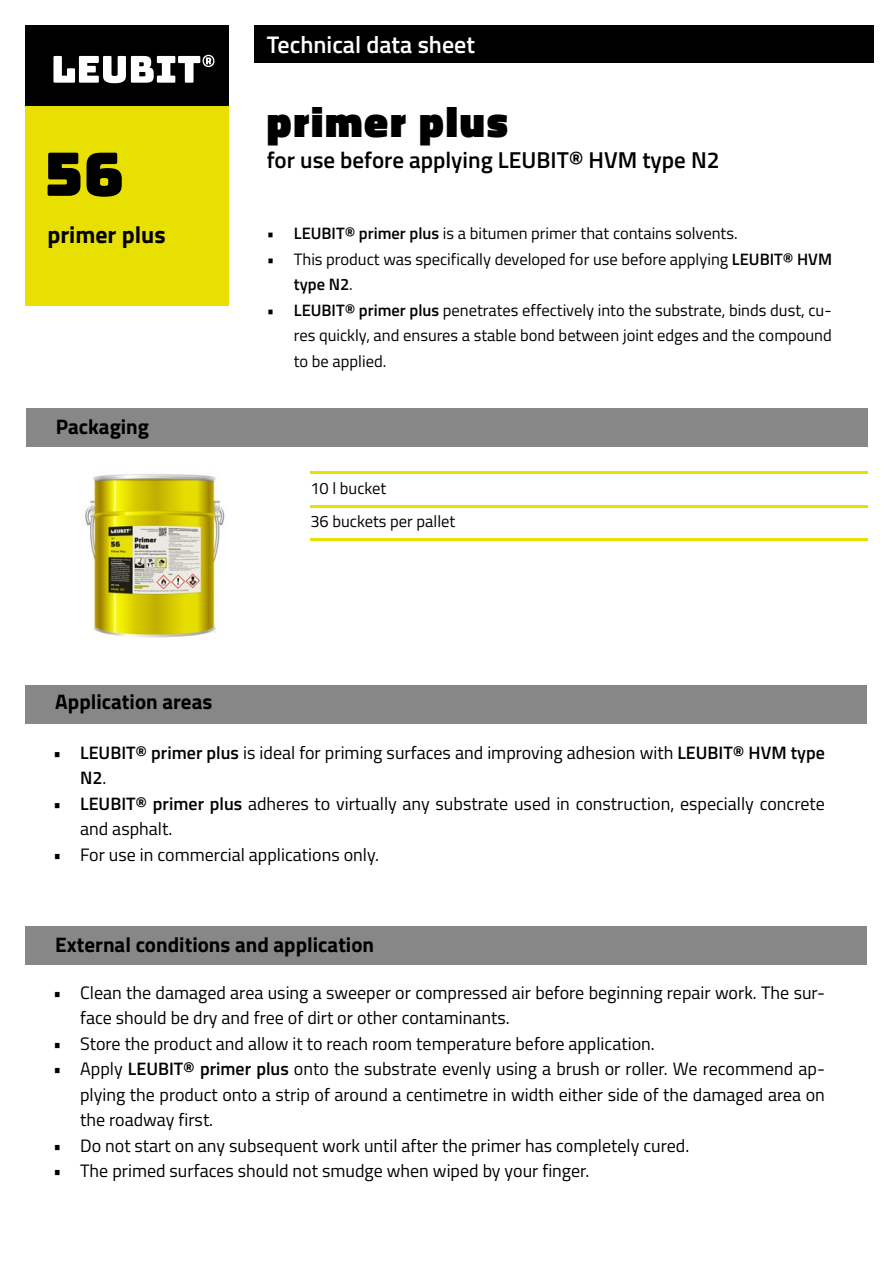
<style>
.page{position:relative;width:893px;height:1263px;background:#fff}
.page>*{position:absolute;margin:0;border:0;box-sizing:border-box;transform-origin:0 0}
.t1{font:60px "Bungee";color:#000}
.t2{font:900 43.5px "Titillium Web";letter-spacing:.045em;color:#000}
.t3{font:600 24px "Titillium Web";color:#fff}
.t4{font:700 23.85px "Titillium Web";color:#000}
.t5{font:600 22.95px "Titillium Web";color:#000}
.t6{font:700 21px "Titillium Web";color:#000}
.t7{font:18px/25.5px "Titillium Web";color:#000}
.t8{font:16.5px/25.5px "Titillium Web";color:#000}
.s1{font-weight:600}
</style>
<div class="page">
<div style="left:254px;top:26px;width:620px;height:37px;background:#000"></div>
<div style="left:26px;top:408px;width:841px;height:39px;background:#868786"></div>
<img style="left:85px;top:473px;width:140px;height:165px">
<hr style="left:310px;top:505px;width:557px;height:2px;background:#e8e000">
<hr style="left:310px;top:539px;width:557px;height:2px;background:#e8e000">
<hr style="left:310px;top:471px;width:557px;height:3px;background:#e8e000">
<div style="left:26px;top:686px;width:841px;height:38px;background:#868786"></div>
<div style="left:26px;top:26px;width:203px;height:80px;background:#000"></div>
<svg style="left:53px;top:55px;width:161px;height:28px"></svg>
<div style="left:25px;top:106px;width:204px;height:200px;background:#e8e000"></div>
<div style="left:26px;top:926px;width:841px;height:38px;background:#868786"></div>
<h1 class="t1" style="left:44px;top:140px;width:82px">56</h1>
<h3 class="t4" style="left:47px;top:216px;width:120px">primer plus</h3>
<p class="t6" style="left:56px;top:411px;width:95px">Packaging</p>
<h3 class="t3" style="left:267px;top:26px;width:210px">Technical data sheet</h3>
<h2 class="t2" style="left:267px;top:89px;width:243px">primer plus</h2>
<p class="t5" style="left:267px;top:142px;width:454px">for use before applying LEUBIT® HVM type N2</p>
<p class="t8" style="left:267px;top:220px;width:472px"><span class="s1">• LEUBIT® primer plus</span> is a bitumen primer that contains solvents.</p>
<p class="t8" style="left:294px;top:245px;width:540px;text-indent:-27px">• This product was specifically developed for use before applying <span class="s1">LEUBIT® HVM type N2</span>.</p>
<p class="t8" style="left:294px;top:296px;width:540px;text-align:justify;text-indent:-27px"><span class="s1">• LEUBIT® primer plus</span> penetrates effectively into the substrate, binds dust, cu&shy;res quickly, and ensures a stable bond between joint edges and the compound to be applied.</p>
<p class="t8" style="left:310px;top:471px;width:146px;line-height:33px">10 l bucket<br>36 buckets per pallet</p>
<p class="t6" style="left:55px;top:686px;width:159px">Application areas</p>
<p class="t7" style="left:80px;top:739px;width:746px;text-indent:-27px"><span class="s1">• LEUBIT® primer plus</span> is ideal for priming surfaces and improving adhesion with <span class="s1">LEUBIT® HVM type<br>N2</span>.</p>
<p class="t7" style="left:80px;top:790px;width:746px;text-indent:-27px"><span class="s1">• LEUBIT® primer plus</span> adheres to virtually any substrate used in construction, especially concrete and asphalt.</p>
<p class="t7" style="left:53px;top:841px;width:327px">• For use in commercial applications only.</p>
<p class="t6" style="left:55px;top:928px;width:320px">External conditions and application</p>
<p class="t7" style="left:80px;top:979px;width:746px;text-indent:-27px">• Clean the damaged area using a sweeper or compressed air before beginning repair work. The sur&shy;face should be dry and free of dirt or other contaminants.</p>
<p class="t7" style="left:53px;top:1030px;width:603px">• Store the product and allow it to reach room temperature before application.</p>
<p class="t7" style="left:80px;top:1055px;width:746px;text-align:justify;text-indent:-27px">• Apply <span class="s1">LEUBIT® primer plus</span> onto the substrate evenly using a brush or roller. We recommend ap&shy;plying the product onto a strip of around a centimetre in width either side of the damaged area on the roadway first.</p>
<p class="t7" style="left:53px;top:1132px;width:638px">• Do not start on any subsequent work until after the primer has completely cured.</p>
<p class="t7" style="left:53px;top:1157px;width:538px">• The primed surfaces should not smudge when wiped by your finger.</p>
</div>
